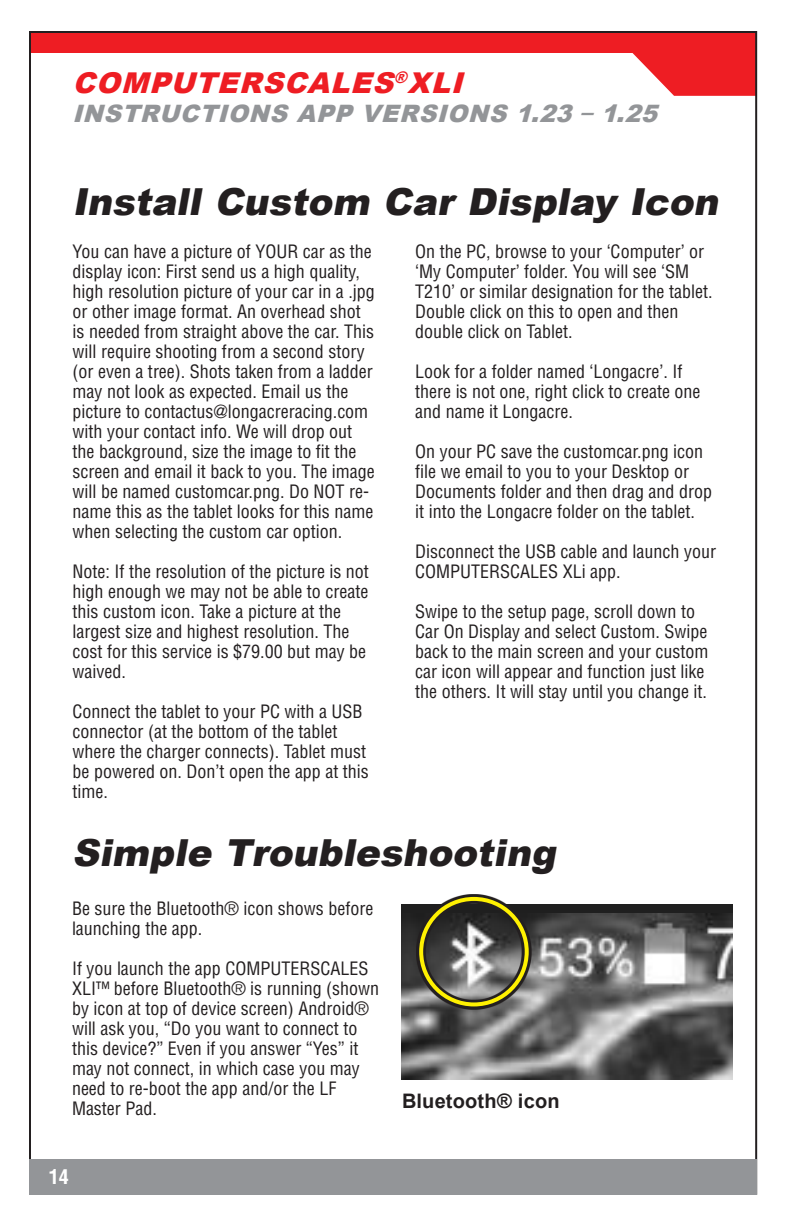
<style>
.page{position:relative;width:792px;height:1224px;background:#fff}
.page>*{position:absolute;margin:0;border:0;box-sizing:border-box;transform-origin:0 0}
.t1{font:italic 900 37.2px "Arial";color:#231f20}
.t2{font:italic 900 28.6px "Arial";color:#ee1d23}
.t3{font:italic 900 24px "Arial";color:#939598}
.t4{font:700 20px "Arial";letter-spacing:.01em;color:#231f20}
.t5{font:700 condensed 20px "Helvetica LT Std";color:#fff}
.t6{font:condensed 18px/20px "Helvetica LT Std";color:#231f20}
</style>
<div class="page">
<svg style="left:632px;top:53px;width:122px;height:43px"></svg>
<div style="left:29px;top:32px;width:727px;height:21px;background:#ee1d23"></div>
<div style="left:401px;top:904px;width:332px;height:176px;background:#1f1f1f"></div>
<img style="left:401px;top:913px;width:332px;height:167px">
<svg style="left:416px;top:894px;width:116px;height:116px"></svg>
<div style="left:419px;top:897px;width:110px;height:109px;border:4px solid #fff101;border-radius:50%"></div>
<div style="left:29px;top:1159px;width:728px;height:36px;background:#939598"></div>
<p class="t2" style="left:73px;top:62px;width:402px">COMPUTERSCALES<sup>®</sup>XLI</p>
<p class="t3" style="left:72px;top:96px;width:595px">INSTRUCTIONS APP VERSIONS 1.23–1.25</p>
<p class="t1" style="left:73px;top:175px;width:656px">Install Custom Car Display Icon</p>
<p class="t6" style="left:73px;top:241px;width:304px">You can have a picture of YOUR car as the display icon: First send us a high quality, high resolution picture of your car in a .jpg or other image format. An overhead shot is needed from straight above the car. This will require shooting from a second story (or even a tree). Shots taken from a ladder may not look as expected. Email us the picture to contactus@longacreracing.com with your contact info. We will drop out the background, size the image to fit the screen and email it back to you. The image will be named customcar.png. Do NOT re&shy;name this as the tablet looks for this name when selecting the custom car option.</p>
<p class="t6" style="left:73px;top:561px;width:298px">Note: If the resolution of the picture is not high enough we may not be able to create this custom icon. Take a picture at the largest size and highest resolution. The cost for this service is $79.00 but may be waived.</p>
<p class="t6" style="left:73px;top:701px;width:298px">Connect the tablet to your PC with a USB connector (at the bottom of the tablet where the charger connects). Tablet must be powered on. Don’t open the app at this time.</p>
<p class="t6" style="left:415px;top:241px;width:299px">On the PC, browse to your ‘Computer’ or ‘My Computer’ folder. You will see ‘SM T210’ or similar designation for the tablet.<br>Double click on this to open and then double click on Tablet.</p>
<p class="t6" style="left:415px;top:361px;width:287px">Look for a folder named ‘Longacre’. If there is not one, right click to create one and name it Longacre.</p>
<p class="t6" style="left:415px;top:441px;width:298px">On your PC save the customcar.png icon file we email to you to your Desktop or Documents folder and then drag and drop it into the Longacre folder on the tablet.</p>
<p class="t6" style="left:415px;top:541px;width:302px">Disconnect the USB cable and launch your<br>COMPUTERSCALES XLi app.</p>
<p class="t6" style="left:415px;top:601px;width:295px">Swipe to the setup page, scroll down to Car On Display and select Custom. Swipe back to the main screen and your custom car icon will appear and function just like the others. It will stay until you change it.</p>
<p class="t1" style="left:72px;top:826px;width:494px">Simple Troubleshooting</p>
<p class="t6" style="left:72px;top:898px;width:303px">Be sure the Bluetooth® icon shows before launching the app.</p>
<p class="t6" style="left:72px;top:958px;width:309px">If you launch the app COMPUTERSCALES XLI™ before Bluetooth® is running (shown by icon at top of device screen) Android® will ask you, “Do you want to connect to this device?” Even if you answer “Yes” it may not connect, in which case you may need to re-boot the app and/or the LF Master Pad.</p>
<p class="t4" style="left:402px;top:1087px;width:159px">Bluetooth® icon</p>
<p class="t5" style="left:49px;top:1164px;width:21px">14</p>
</div>
